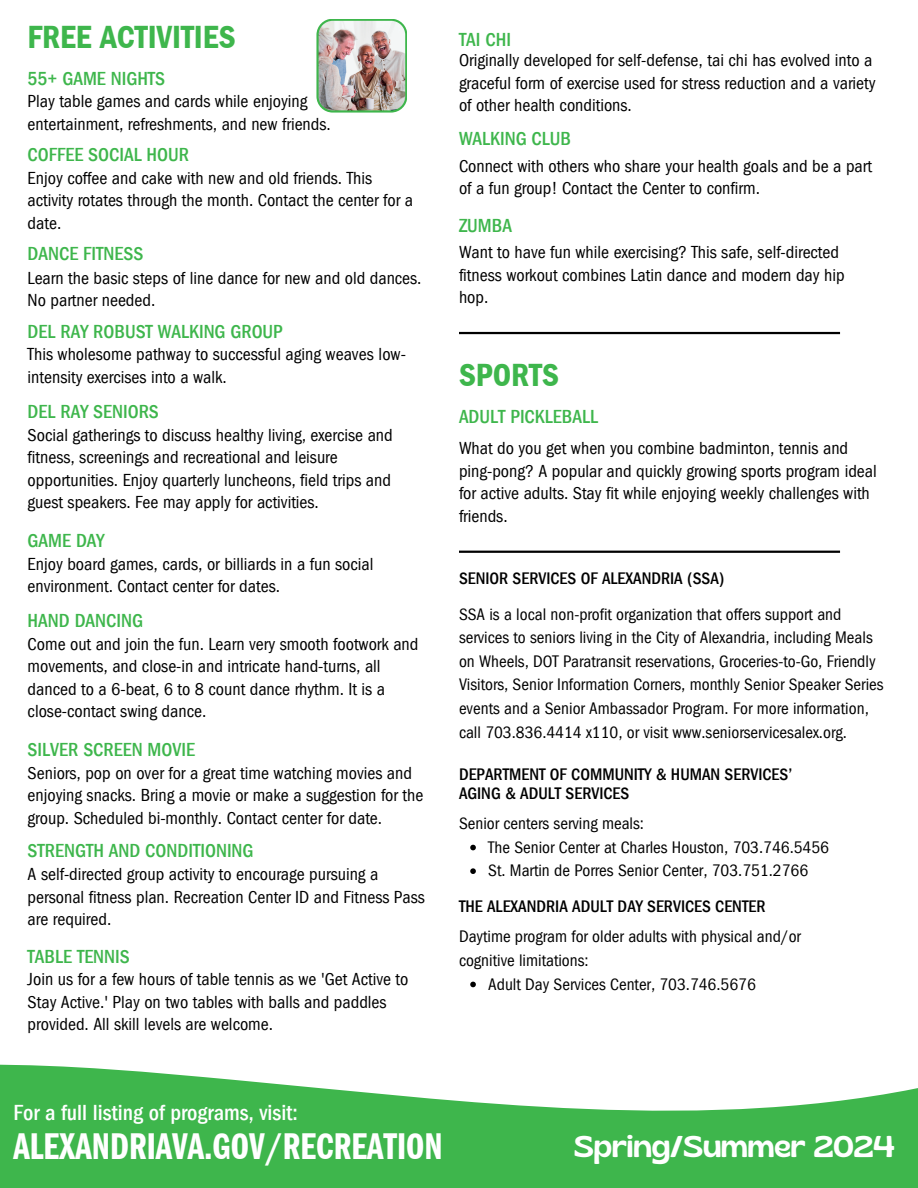
<style>
.page{position:relative;width:918px;height:1188px;background:#fff}
.page>*{position:absolute;margin:0;border:0;box-sizing:border-box;transform-origin:0 0}
.t1{font:38.25px "Franklin Gothic Demi Cmpr";color:#fff}
.t2{font:600 condensed 33px "Franklin Gothic";color:#3eb64c}
.t3{font:30px "Gliker";color:#fff}
.t4{font:500 condensed 22.5px "Franklin Gothic";color:#fff}
.t5{font:500 condensed 19.5px "Franklin Gothic";color:#3eb64c}
.t6{font:condensed 18px/22.5px "Franklin Gothic";color:#000}
.t7{font:condensed 17.25px/23.7px "Franklin Gothic";color:#000}
.t8{font:500 condensed 17.25px "Franklin Gothic";color:#000}
</style>
<div class="page">
<svg style="left:0;top:1064px;width:918px;height:124px;fill:#3eb64c"></svg>
<hr style="left:459px;top:332px;width:381px;height:2px;background:#000">
<hr style="left:459px;top:551px;width:381px;height:2px;background:#000">
<svg style="left:470px;top:845px;width:6px;height:5px"></svg>
<svg style="left:470px;top:868px;width:6px;height:6px"></svg>
<svg style="left:470px;top:982px;width:6px;height:5px"></svg>
<img style="left:316px;top:19px;width:91px;height:94px">
<h2 class="t2" style="left:28px;top:18px;width:209px">FREE ACTIVITIES</h2>
<h5 class="t5" style="left:28px;top:67px;width:139px">55+ GAME NIGHTS</h5>
<p class="t6" style="left:28px;top:90px;width:305px">Play table games and cards while enjoying entertainment, refreshments, and new friends.</p>
<h5 class="t5" style="left:28px;top:144px;width:163px">COFFEE SOCIAL HOUR</h5>
<h6 class="t6" style="left:28px;top:167px;width:387px">Enjoy coffee and cake with new and old friends. This activity rotates through the month. Contact the center for a date.</h6>
<h6 class="t5" style="left:28px;top:243px;width:117px">DANCE FITNESS</h6>
<h5 class="t6" style="left:28px;top:267px;width:395px">Learn the basic steps of line dance for new and old dances.<br>No partner needed.</h5>
<h6 class="t5" style="left:28px;top:320px;width:257px">DEL RAY ROBUST WALKING GROUP</h6>
<h5 class="t6" style="left:28px;top:343px;width:380px">This wholesome pathway to successful aging weaves low&shy;intensity exercises into a walk.</h5>
<h6 class="t5" style="left:28px;top:400px;width:133px">DEL RAY SENIORS</h6>
<h5 class="t6" style="left:28px;top:423px;width:367px">Social gatherings to discuss healthy living, exercise and fitness, screenings and recreational and leisure opportunities. Enjoy quarterly luncheons, field trips and guest speakers. Fee may apply for activities.</h5>
<h6 class="t5" style="left:28px;top:530px;width:78px">GAME DAY</h6>
<h5 class="t6" style="left:28px;top:552px;width:347px">Enjoy board games, cards, or billiards in a fun social environment. Contact center for dates.</h5>
<h4 class="t5" style="left:28px;top:609px;width:117px">HAND DANCING</h4>
<p class="t6" style="left:28px;top:632px;width:392px">Come out and join the fun. Learn very smooth footwork and movements, and close-in and intricate hand-turns, all danced to a 6-beat, 6 to 8 count dance rhythm. It is a close-contact swing dance.</p>
<h6 class="t5" style="left:28px;top:739px;width:169px">SILVER SCREEN MOVIE</h6>
<h5 class="t6" style="left:28px;top:762px;width:397px">Seniors, pop on over for a great time watching movies and enjoying snacks. Bring a movie or make a suggestion for the group. Scheduled bi-monthly. Contact center for date.</h5>
<h6 class="t5" style="left:28px;top:840px;width:227px">STRENGTH AND CONDITIONING</h6>
<h5 class="t6" style="left:28px;top:863px;width:399px">A self-directed group activity to encourage pursuing a personal fitness plan. Recreation Center ID and Fitness Pass are required.</h5>
<h6 class="t5" style="left:28px;top:945px;width:104px">TABLE TENNIS</h6>
<h5 class="t6" style="left:28px;top:968px;width:382px">Join us for a few hours of table tennis as we 'Get Active to<br>Stay Active.' Play on two tables with balls and paddles provided. All skill levels are welcome.</h5>
<h6 class="t5" style="left:459px;top:28px;width:54px">TAI CHI</h6>
<h5 class="t6" style="left:459px;top:49px;width:418px">Originally developed for self-defense, tai chi has evolved into a graceful form of exercise used for stress reduction and a variety of other health conditions.</h5>
<h6 class="t5" style="left:459px;top:128px;width:114px">WALKING CLUB</h6>
<h5 class="t6" style="left:459px;top:155px;width:415px">Connect with others who share your health goals and be a part of a fun group! Contact the Center to confirm.</h5>
<h6 class="t5" style="left:459px;top:215px;width:55px">ZUMBA</h6>
<h5 class="t6" style="left:459px;top:241px;width:387px">Want to have fun while exercising? This safe, self-directed fitness workout combines Latin dance and modern day hip hop.</h5>
<h5 class="t2" style="left:459px;top:356px;width:102px">SPORTS</h5>
<h2 class="t5" style="left:459px;top:405px;width:141px">ADULT PICKLEBALL</h2>
<h6 class="t6" style="left:459px;top:437px;width:419px">What do you get when you combine badminton, tennis and ping-pong? A popular and quickly growing sports program ideal for active adults. Stay fit while enjoying weekly challenges with friends.</h6>
<h6 class="t8" style="left:459px;top:568px;width:267px">SENIOR SERVICES OF ALEXANDRIA (SSA)</h6>
<h5 class="t7" style="left:459px;top:602px;width:426px">SSA is a local non-profit organization that offers support and services to seniors living in the City of Alexandria, including Meals on Wheels, DOT Paratransit reservations, Groceries-to-Go, Friendly Visitors, Senior Information Corners, monthly Senior Speaker Series events and a Senior Ambassador Program. For more information, call 703.836.4414 x110, or visit www.seniorservicesalex.org.</h5>
<p class="t8" style="left:459px;top:764px;width:335px">DEPARTMENT OF COMMUNITY &amp; HUMAN SERVICES’</p>
<p class="t8" style="left:459px;top:783px;width:172px">AGING &amp; ADULT SERVICES</p>
<p class="t7" style="left:459px;top:812px;width:187px">Senior centers serving meals:</p>
<p class="t7" style="left:488px;top:835px;width:342px">The Senior Center at Charles Houston, 703.746.5456</p>
<p class="t7" style="left:488px;top:859px;width:321px">St. Martin de Porres Senior Center, 703.751.2766</p>
<p class="t8" style="left:459px;top:897px;width:308px">THE ALEXANDRIA ADULT DAY SERVICES CENTER</p>
<p class="t7" style="left:459px;top:925px;width:344px">Daytime program for older adults with physical and/or cognitive limitations:</p>
<p class="t7" style="left:488px;top:972px;width:269px">Adult Day Services Center, 703.746.5676</p>
<p class="t4" style="left:14px;top:1100px;width:286px">For a full listing of programs, visit:</p>
<h6 class="t1" style="left:14px;top:1125px;width:431px">ALEXANDRIAVA.GOV/RECREATION</h6>
<h1 class="t3" style="left:574px;top:1128px;width:322px">Spring/Summer 2024</h1>
</div>
